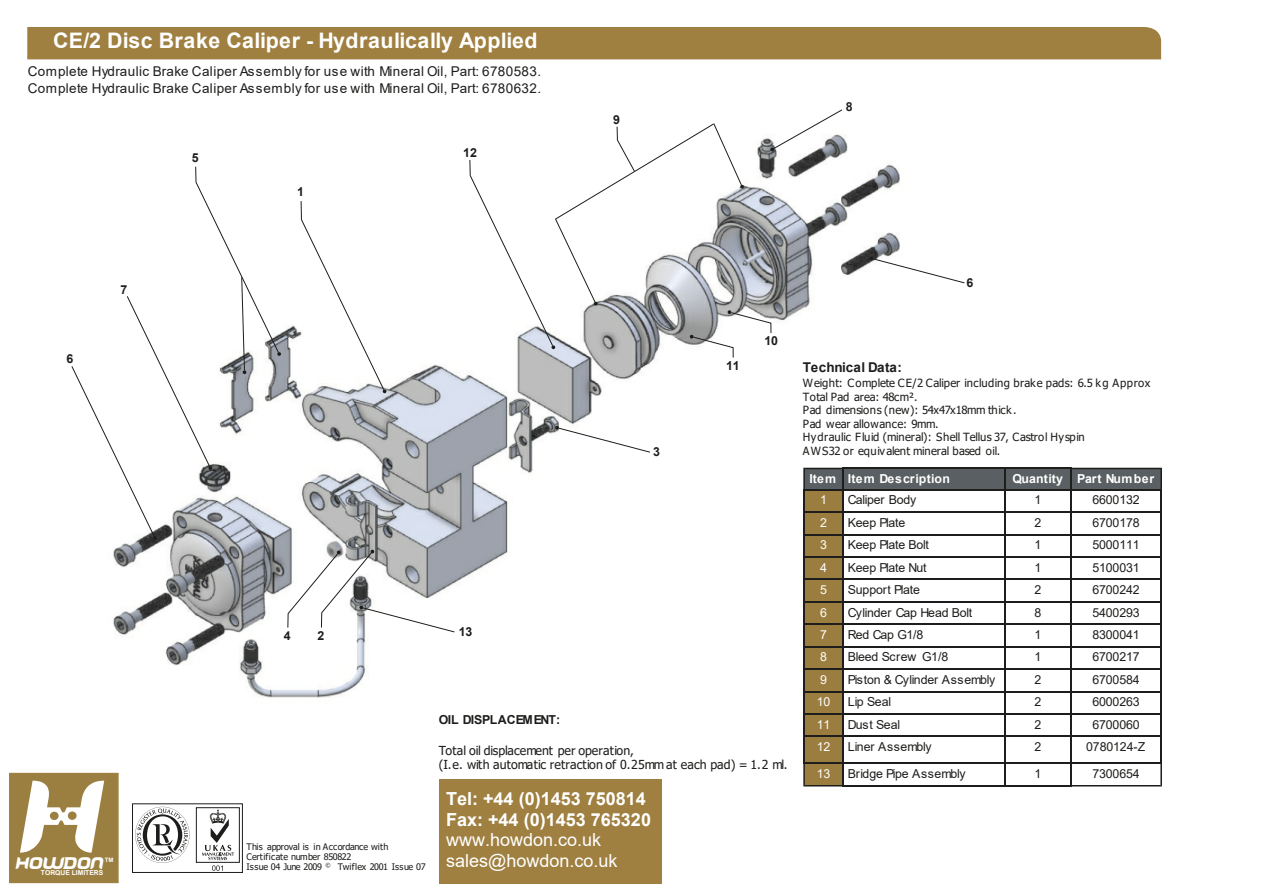
<style>
.page{position:relative;width:1263px;height:893px;background:#fff}
.page>*{position:absolute;margin:0;border:0;box-sizing:border-box;transform-origin:0 0}
.t1{font:96px "Cyrivendell";color:#fff}
.t2{font:700 21.3px "Arial";letter-spacing:.02em;color:#fff}
.t3{font:700 18px/20.7px "Arial";color:#fff}
.t4{font:18px "Arial";color:#fff}
.t5{font:15.75px "Cyrivendell";color:#fff}
.t6{font:13.5px/16.8px "Arial";letter-spacing:.025em;color:#1d1d1b}
.t7{font:700 13.5px "Arial";color:#1d1d1b}
.t8{font:12.3px "Arial";letter-spacing:-.01em;color:#1d1d1b}
.t9{font:12.3px/14.7px "Tahoma";letter-spacing:.005em;color:#1d1d1b}
.t10{font:700 12.3px "Arial";letter-spacing:.025em;color:#fff}
.t11{font:700 12.3px "Arial";letter-spacing:-.01em;color:#1d1d1b}
.t12{font:12.3px "Arial";letter-spacing:-.01em;color:#fff}
.t13{font:700 12.3px "Arial";letter-spacing:-.03em;color:#1d1d1b}
.t14{font:11.25px/13.5px "Tahoma";letter-spacing:-.025em;color:#1d1d1b}
.t15{font:9px/10.2px "Tahoma";letter-spacing:.005em;color:#1d1d1b}
.t16{font:9px "Tahoma";letter-spacing:-.025em;color:#1d1d1b}
.t17{font:700 6.75px "Arial";color:#fff}
.t18{font:700 6px "Arial";color:#fff}
</style>
<div class="page">
<img style="left:113px;top:137px;width:798px;height:570px">
<div style="left:27px;top:27px;width:1134px;height:32px;background:#a08041"></div>
<svg style="left:135px;top:807px;width:55px;height:56px"></svg>
<svg style="left:202px;top:809px;width:32px;height:62px"></svg>
<div style="left:196px;top:807px;width:44px;height:56px;border:1px solid #1d1d1b"></div>
<div style="left:132px;top:803px;width:111px;height:70px;border:1px solid #1d1d1b"></div>
<div style="left:843px;top:468px;width:162px;height:22px;background:#595f62"></div>
<div style="left:1005px;top:468px;width:66px;height:22px;background:#595f62"></div>
<hr style="left:842px;top:468px;width:163px;height:1px;background:#1d1d1b">
<hr style="left:1004px;top:468px;width:67px;height:1px;background:#1d1d1b">
<hr style="left:842px;top:489px;width:163px;height:2px;background:#1d1d1b">
<hr style="left:1004px;top:489px;width:67px;height:2px;background:#1d1d1b">
<hr style="left:842px;top:511px;width:163px;height:2px;background:#1d1d1b">
<hr style="left:1004px;top:511px;width:67px;height:2px;background:#1d1d1b">
<hr style="left:842px;top:534px;width:163px;height:1px;background:#1d1d1b">
<hr style="left:1004px;top:534px;width:67px;height:1px;background:#1d1d1b">
<hr style="left:842px;top:556px;width:163px;height:2px;background:#1d1d1b">
<hr style="left:1004px;top:556px;width:67px;height:2px;background:#1d1d1b">
<hr style="left:842px;top:579px;width:163px;height:1px;background:#1d1d1b">
<hr style="left:1004px;top:579px;width:67px;height:1px;background:#1d1d1b">
<hr style="left:842px;top:601px;width:163px;height:2px;background:#1d1d1b">
<hr style="left:1004px;top:601px;width:67px;height:2px;background:#1d1d1b">
<hr style="left:842px;top:623px;width:163px;height:2px;background:#1d1d1b">
<hr style="left:1004px;top:623px;width:67px;height:2px;background:#1d1d1b">
<hr style="left:842px;top:646px;width:163px;height:1px;background:#1d1d1b">
<hr style="left:1004px;top:646px;width:67px;height:1px;background:#1d1d1b">
<hr style="left:842px;top:668px;width:163px;height:2px;background:#1d1d1b">
<hr style="left:1004px;top:668px;width:67px;height:2px;background:#1d1d1b">
<hr style="left:842px;top:691px;width:163px;height:1px;background:#1d1d1b">
<hr style="left:1004px;top:691px;width:67px;height:1px;background:#1d1d1b">
<hr style="left:842px;top:713px;width:163px;height:2px;background:#1d1d1b">
<hr style="left:1004px;top:713px;width:67px;height:2px;background:#1d1d1b">
<hr style="left:842px;top:736px;width:163px;height:1px;background:#1d1d1b">
<hr style="left:1004px;top:736px;width:67px;height:1px;background:#1d1d1b">
<hr style="left:842px;top:763px;width:163px;height:1px;background:#1d1d1b">
<hr style="left:1004px;top:763px;width:67px;height:1px;background:#1d1d1b">
<hr style="left:842px;top:785px;width:163px;height:1px;background:#1d1d1b">
<hr style="left:1004px;top:785px;width:67px;height:1px;background:#1d1d1b">
<svg style="left:803px;top:468px;width:40px;height:318px;background:#836c3c"></svg>
<svg style="left:1004px;top:469px;width:1px;height:316px"></svg>
<svg style="left:1070px;top:468px;width:92px;height:318px"></svg>
<svg style="left:555px;top:426px;width:96px;height:27px"></svg>
<svg style="left:287px;top:549px;width:168px;height:84px"></svg>
<svg style="left:71px;top:166px;width:210px;height:374px"></svg>
<svg style="left:300px;top:200px;width:87px;height:193px"></svg>
<svg style="left:869px;top:256px;width:96px;height:28px"></svg>
<svg style="left:469px;top:109px;width:374px;height:249px"></svg>
<div style="left:439px;top:780px;width:222px;height:104px;background:#a08041"></div>
<div style="left:9px;top:773px;width:110px;height:110px;background:#9a7f41"></div>
<div style="left:50px;top:812px;width:9px;height:8px;background:#9a7f41;border:2px solid #a08041;border-radius:50%"></div>
<div style="left:68px;top:811px;width:9px;height:9px;background:#9a7f41;border:2px solid #a08041;border-radius:50%"></div>
<h2 class="t2" style="left:53px;top:33px;width:486px">CE/2 Disc Brake Caliper - Hydraulically Applied</h2>
<p class="t6" style="left:28px;top:64px;width:515px">Complete Hydraulic Brake Caliper Assembly for use with Mineral Oil, Part: 6780583.<br>Complete Hydraulic Brake Caliper Assembly for use with Mineral Oil, Part: 6780632.</p>
<p class="t11" style="left:192px;top:153px;width:8px">5</p>
<p class="t11" style="left:297px;top:187px;width:8px">1</p>
<p class="t11" style="left:463px;top:148px;width:15px">12</p>
<p class="t11" style="left:613px;top:115px;width:8px">9</p>
<p class="t11" style="left:846px;top:102px;width:8px">8</p>
<p class="t11" style="left:67px;top:354px;width:8px">6</p>
<p class="t11" style="left:121px;top:285px;width:8px">7</p>
<h1 class="t1" style="left:16px;top:757px;width:83px">H</h1>
<p class="t5" style="left:15px;top:854px;width:89px">HOWDON</p>
<p class="t17" style="left:41px;top:870px;width:64px">TORQUE LIMITERS</p>
<p class="t18" style="left:105px;top:857px;width:10px">TM</p>
<p class="t11" style="left:966px;top:278px;width:8px">6</p>
<p class="t11" style="left:653px;top:447px;width:8px">3</p>
<p class="t11" style="left:726px;top:361px;width:15px">11</p>
<p class="t11" style="left:764px;top:336px;width:15px">10</p>
<p class="t11" style="left:284px;top:631px;width:8px">4</p>
<p class="t11" style="left:317px;top:631px;width:8px">2</p>
<p class="t11" style="left:459px;top:627px;width:15px">13</p>
<p class="t15" style="left:246px;top:842px;width:144px">This approval is in Accordance with<br>Certificate number 850822</p>
<p class="t16" style="left:246px;top:863px;width:181px">Issue 04 June 2009 <sup>©</sup> Twiflex 2001 Issue 07</p>
<p class="t13" style="left:439px;top:715px;width:123px">OIL DISPLACEMENT:</p>
<p class="t9" style="left:439px;top:744px;width:350px">Total oil displacement per operation,<br>(I.e. with automatic retraction of 0.25mm at each pad) = 1.2 ml.</p>
<h3 class="t3" style="left:446px;top:790px;width:206px">Tel: +44 (0)1453 750814<br>Fax: +44 (0)1453 765320</h3>
<h3 class="t4" style="left:446px;top:833px;width:157px">www.howdon.co.uk</h3>
<h3 class="t4" style="left:446px;top:854px;width:173px">sales@howdon.co.uk</h3>
<p class="t7" style="left:803px;top:363px;width:100px">Technical Data:</p>
<p class="t14" style="left:803px;top:377px;width:349px">Weight: Complete CE/2 Caliper including brake pads: 6.5 kg Approx Total Pad area: 48cm².<br>Pad dimensions (new): 54x47x18mm thick.<br>Pad wear allowance: 9mm.<br>Hydraulic Fluid (mineral): Shell Tellus 37, Castrol Hyspin<br>AWS32 or equivalent mineral based oil.</p>
<p class="t10" style="left:809px;top:474px;width:142px">Item Item Description</p>
<p class="t10" style="left:1012px;top:474px;width:143px">Quantity Part Number</p>
<p class="t12" style="left:820px;top:495px;width:8px">1</p>
<p class="t8" style="left:848px;top:495px;width:70px">Caliper Body</p>
<p class="t8" style="left:1034px;top:495px;width:8px">1</p>
<p class="t8" style="left:1092px;top:495px;width:49px">6600132</p>
<p class="t12" style="left:820px;top:518px;width:8px">2</p>
<p class="t8" style="left:848px;top:518px;width:59px">Keep Plate</p>
<p class="t8" style="left:1034px;top:518px;width:8px">2</p>
<p class="t8" style="left:1092px;top:518px;width:49px">6700178</p>
<p class="t12" style="left:820px;top:540px;width:8px">3</p>
<p class="t8" style="left:848px;top:540px;width:82px">Keep Plate Bolt</p>
<p class="t8" style="left:1034px;top:540px;width:8px">1</p>
<p class="t8" style="left:1092px;top:540px;width:49px">5000111</p>
<p class="t12" style="left:820px;top:563px;width:8px">4</p>
<p class="t8" style="left:848px;top:563px;width:80px">Keep Plate Nut</p>
<p class="t8" style="left:1034px;top:563px;width:8px">1</p>
<p class="t8" style="left:1092px;top:563px;width:49px">5100031</p>
<p class="t12" style="left:820px;top:585px;width:8px">5</p>
<p class="t8" style="left:848px;top:585px;width:74px">Support Plate</p>
<p class="t8" style="left:1034px;top:585px;width:8px">2</p>
<p class="t8" style="left:1092px;top:585px;width:49px">6700242</p>
<p class="t12" style="left:820px;top:608px;width:8px">6</p>
<p class="t8" style="left:848px;top:608px;width:126px">Cylinder Cap Head Bolt</p>
<p class="t8" style="left:1034px;top:608px;width:8px">8</p>
<p class="t8" style="left:1092px;top:608px;width:49px">5400293</p>
<p class="t12" style="left:820px;top:630px;width:8px">7</p>
<p class="t8" style="left:848px;top:630px;width:77px">Red Cap G1/8</p>
<p class="t8" style="left:1034px;top:630px;width:8px">1</p>
<p class="t8" style="left:1092px;top:630px;width:49px">8300041</p>
<p class="t12" style="left:820px;top:652px;width:8px">8</p>
<p class="t8" style="left:848px;top:652px;width:102px">Bleed Screw G1/8</p>
<p class="t8" style="left:1034px;top:652px;width:8px">1</p>
<p class="t8" style="left:1092px;top:652px;width:49px">6700217</p>
<p class="t12" style="left:820px;top:675px;width:8px">9</p>
<p class="t8" style="left:848px;top:675px;width:149px">Piston &amp; Cylinder Assembly</p>
<p class="t8" style="left:1034px;top:675px;width:8px">2</p>
<p class="t8" style="left:1092px;top:675px;width:49px">6700584</p>
<p class="t12" style="left:817px;top:697px;width:15px">10</p>
<p class="t8" style="left:848px;top:697px;width:45px">Lip Seal</p>
<p class="t8" style="left:1034px;top:697px;width:8px">2</p>
<p class="t8" style="left:1092px;top:697px;width:49px">6000263</p>
<p class="t12" style="left:817px;top:720px;width:15px">11</p>
<p class="t8" style="left:848px;top:720px;width:54px">Dust Seal</p>
<p class="t8" style="left:1034px;top:720px;width:8px">2</p>
<p class="t8" style="left:1092px;top:720px;width:49px">6700060</p>
<p class="t12" style="left:817px;top:742px;width:15px">12</p>
<p class="t8" style="left:848px;top:742px;width:85px">Liner Assembly</p>
<p class="t8" style="left:1034px;top:742px;width:8px">2</p>
<p class="t8" style="left:1086px;top:742px;width:61px">0780124-Z</p>
<p class="t12" style="left:817px;top:769px;width:15px">13</p>
<p class="t8" style="left:848px;top:769px;width:119px">Bridge Pipe Assembly</p>
<p class="t8" style="left:1034px;top:769px;width:8px">1</p>
<p class="t8" style="left:1092px;top:769px;width:49px">7300654</p>
</div>
